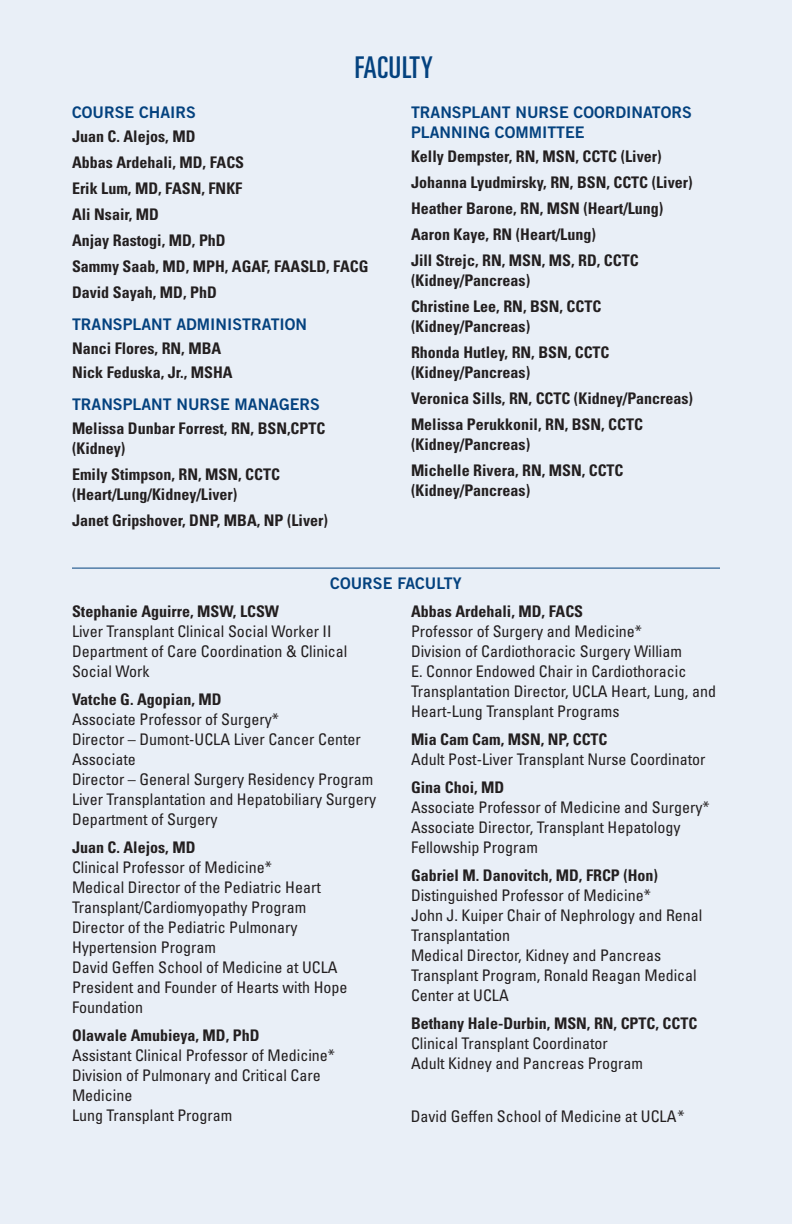
<style>
.page{position:relative;width:792px;height:1224px;background:#e9eff7}
.page>*{position:absolute;margin:0;border:0;box-sizing:border-box;transform-origin:0 0}
.t1{font:ultra-condensed 30px "Univers";letter-spacing:.03em;color:#04427f}
.faculty_info{font:condensed 16px/20px "Univers";color:#231f20}
.faculty_names{font:700 condensed 16px/20px "Univers";color:#231f20}
.faculty_subs{font:16px/20px "Trade Gothic LT Std Bd 2";color:#04427f}
.faculty_names-2{font:condensed 16px "Univers";color:#231f20}
</style>
<div class="page">
<hr style="left:72px;top:568px;width:648px;height:1px;background:#04427f">
<p class="t1" style="left:355px;top:50px;width:80px">FACULTY</p>
<p class="faculty_subs" style="left:72px;top:102px;width:125px">COURSE CHAIRS</p>
<p class="faculty_names" style="left:72px;top:126px;width:125px">Juan C. Alejos, MD</p>
<p class="faculty_names" style="left:72px;top:152px;width:174px">Abbas Ardehali, MD, FACS</p>
<p class="faculty_names" style="left:72px;top:178px;width:172px">Erik Lum, MD, FASN, FNKF</p>
<p class="faculty_names" style="left:72px;top:204px;width:89px">Ali Nsair, MD</p>
<p class="faculty_names" style="left:72px;top:230px;width:155px">Anjay Rastogi, MD, PhD</p>
<p class="faculty_names" style="left:72px;top:256px;width:298px">Sammy Saab, MD, MPH, AGAF, FAASLD, FACG</p>
<p class="faculty_names" style="left:72px;top:282px;width:146px">David Sayah, MD, PhD</p>
<p class="faculty_subs" style="left:72px;top:314px;width:237px">TRANSPLANT ADMINISTRATION</p>
<p class="faculty_names" style="left:72px;top:338px;width:151px">Nanci Flores, RN, MBA</p>
<p class="faculty_names" style="left:72px;top:362px;width:162px">Nick Feduska, Jr., MSHA</p>
<p class="faculty_subs" style="left:72px;top:394px;width:249px">TRANSPLANT NURSE MANAGERS</p>
<p class="faculty_names" style="left:72px;top:418px;width:255px">Melissa Dunbar Forrest, RN, BSN,CPTC (Kidney)</p>
<p class="faculty_names" style="left:72px;top:464px;width:210px">Emily Stimpson, RN, MSN, CCTC (Heart/Lung/Kidney/Liver)</p>
<p class="faculty_names" style="left:72px;top:510px;width:257px">Janet Gripshover, DNP, MBA, NP (Liver)</p>
<p class="faculty_subs" style="left:411px;top:102px;width:282px">TRANSPLANT NURSE COORDINATORS<br>PLANNING COMMITTEE</p>
<p class="faculty_names" style="left:411px;top:146px;width:252px">Kelly Dempster, RN, MSN, CCTC (Liver)</p>
<p class="faculty_names" style="left:411px;top:172px;width:283px">Johanna Lyudmirsky, RN, BSN, CCTC (Liver)</p>
<p class="faculty_names" style="left:411px;top:198px;width:254px">Heather Barone, RN, MSN (Heart/Lung)</p>
<p class="faculty_names" style="left:411px;top:224px;width:186px">Aaron Kaye, RN (Heart/Lung)</p>
<p class="faculty_names" style="left:411px;top:250px;width:229px">Jill Strejc, RN, MSN, MS, RD, CCTC (Kidney/Pancreas)</p>
<p class="faculty_names" style="left:411px;top:296px;width:192px">Christine Lee, RN, BSN, CCTC (Kidney/Pancreas)</p>
<p class="faculty_names" style="left:411px;top:342px;width:200px">Rhonda Hutley, RN, BSN, CCTC (Kidney/Pancreas)</p>
<p class="faculty_names" style="left:411px;top:388px;width:284px">Veronica Sills, RN, CCTC (Kidney/Pancreas)</p>
<p class="faculty_names" style="left:411px;top:414px;width:234px">Melissa Perukkonil, RN, BSN, CCTC (Kidney/Pancreas)</p>
<p class="faculty_names" style="left:411px;top:460px;width:214px">Michelle Rivera, RN, MSN, CCTC (Kidney/Pancreas)</p>
<p class="faculty_subs" style="left:330px;top:573px;width:133px">COURSE FACULTY</p>
<p class="faculty_names" style="left:72px;top:601px;width:209px">Stephanie Aguirre, MSW, LCSW</p>
<p class="faculty_info" style="left:72px;top:620px;width:261px">Liver Transplant Clinical Social Worker II</p>
<p class="faculty_info" style="left:72px;top:640px;width:277px">Department of Care Coordination &amp; Clinical<br>Social Work</p>
<p class="faculty_names" style="left:72px;top:689px;width:151px">Vatche G. Agopian, MD</p>
<p class="faculty_info" style="left:72px;top:708px;width:209px">Associate Professor of Surgery*</p>
<p class="faculty_info" style="left:72px;top:728px;width:290px">Director – Dumont-UCLA Liver Cancer Center<br>Associate</p>
<p class="faculty_info" style="left:72px;top:768px;width:306px">Director – General Surgery Residency Program<br>Liver Transplantation and Hepatobiliary Surgery<br>Department of Surgery</p>
<p class="faculty_names" style="left:72px;top:837px;width:125px">Juan C. Alejos, MD</p>
<p class="faculty_info" style="left:72px;top:856px;width:201px">Clinical Professor of Medicine*</p>
<p class="faculty_info" style="left:72px;top:876px;width:250px">Medical Director of the Pediatric Heart<br>Transplant/Cardiomyopathy Program</p>
<p class="faculty_info" style="left:72px;top:916px;width:227px">Director of the Pediatric Pulmonary<br>Hypertension Program</p>
<p class="faculty_info" style="left:72px;top:956px;width:267px">David Geffen School of Medicine at UCLA</p>
<p class="faculty_info" style="left:72px;top:976px;width:277px">President and Founder of Hearts with Hope<br>Foundation</p>
<p class="faculty_names" style="left:72px;top:1025px;width:189px">Olawale Amubieya, MD, PhD</p>
<p class="faculty_info" style="left:72px;top:1044px;width:265px">Assistant Clinical Professor of Medicine*</p>
<p class="faculty_info" style="left:72px;top:1064px;width:250px">Division of Pulmonary and Critical Care<br>Medicine</p>
<p class="faculty_info" style="left:72px;top:1104px;width:162px">Lung Transplant Program</p>
<p class="faculty_names" style="left:411px;top:601px;width:174px">Abbas Ardehali, MD, FACS</p>
<p class="faculty_info" style="left:411px;top:620px;width:233px">Professor of Surgery and Medicine*</p>
<p class="faculty_info" style="left:411px;top:640px;width:307px">Division of Cardiothoracic Surgery William<br>E. Connor Endowed Chair in Cardiothoracic Transplantation Director, UCLA Heart, Lung, and Heart-Lung Transplant Programs</p>
<p class="faculty_names" style="left:411px;top:729px;width:198px">Mia Cam Cam, MSN, NP, CCTC</p>
<p class="faculty_info" style="left:411px;top:748px;width:296px">Adult Post-Liver Transplant Nurse Coordinator</p>
<p class="faculty_names" style="left:411px;top:777px;width:95px">Gina Choi, MD</p>
<p class="faculty_info" style="left:411px;top:796px;width:300px">Associate Professor of Medicine and Surgery*</p>
<p class="faculty_info" style="left:411px;top:816px;width:271px">Associate Director, Transplant Hepatology<br>Fellowship Program</p>
<p class="faculty_names" style="left:411px;top:865px;width:249px">Gabriel M. Danovitch, MD, FRCP (Hon)</p>
<p class="faculty_info" style="left:411px;top:884px;width:241px">Distinguished Professor of Medicine*</p>
<p class="faculty_info" style="left:411px;top:904px;width:293px">John J. Kuiper Chair of Nephrology and Renal<br>Transplantation</p>
<p class="faculty_info" style="left:411px;top:944px;width:287px">Medical Director, Kidney and Pancreas<br>Transplant Program, Ronald Reagan Medical<br>Center at UCLA</p>
<p class="faculty_names" style="left:411px;top:1013px;width:288px">Bethany Hale-Durbin, MSN, RN, CPTC, CCTC</p>
<p class="faculty_info" style="left:411px;top:1032px;width:198px">Clinical Transplant Coordinator</p>
<p class="faculty_info" style="left:411px;top:1052px;width:233px">Adult Kidney and Pancreas Program</p>
<p class="faculty_names-2" style="left:411px;top:1106px;width:275px">David Geffen School of Medicine at UCLA*</p>
</div>
